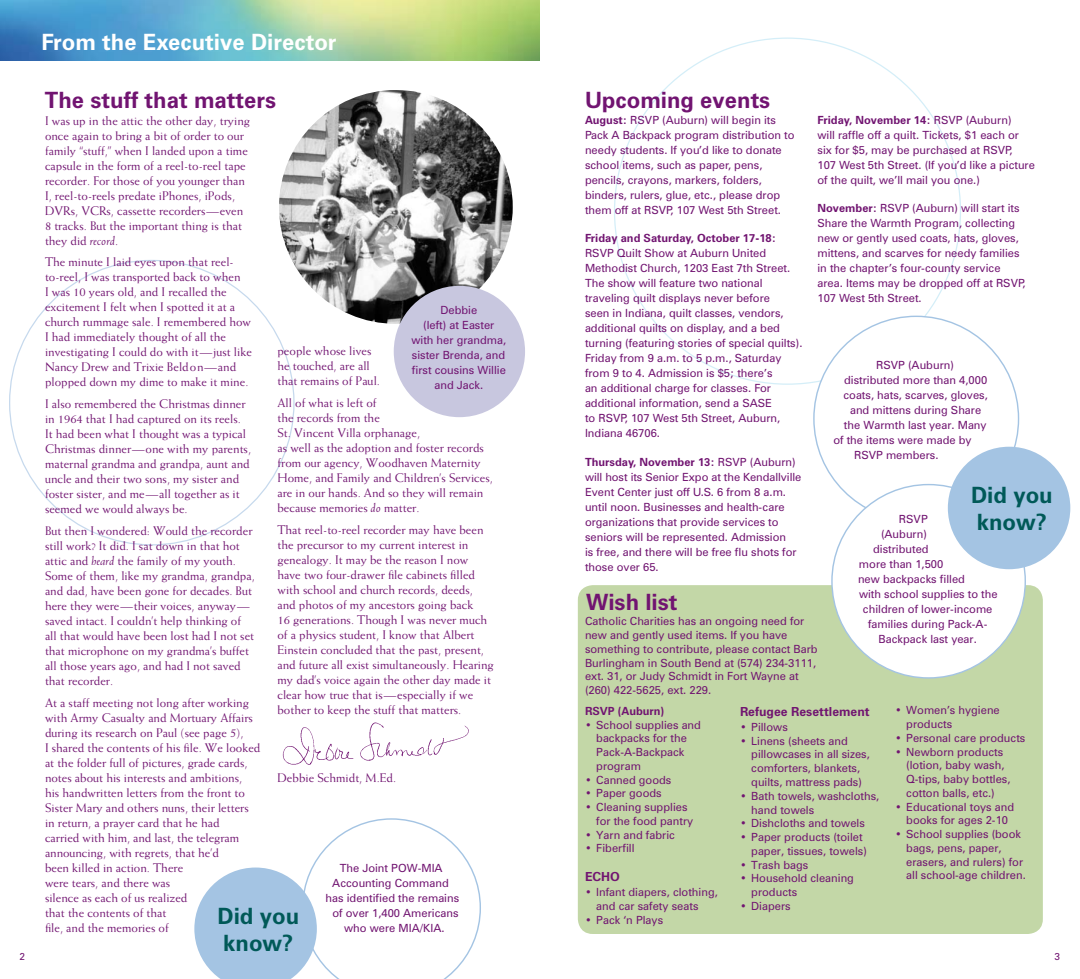
<style>
.page{position:relative;width:1080px;height:979px;background:#fff}
.page>*{position:absolute;margin:0;border:0;box-sizing:border-box;transform-origin:0 0}
.t1{font:700 22.5px "Zurich BT";color:#711471}
.t2{font:700 22.5px "Zurich BT";color:#fff}
.t3{font:700 22.5px/27.5px "Zurich BT";color:#005958}
.t4{font:12.5px/15px "Weiss";color:#711471}
.t5{font:700 12.5px "Zurich BT";color:#711471}
.t6{font:11.25px/15px "Zurich BT";color:#711471}
.t7{font:700 11.25px "Zurich BT";color:#711471}
.t8{font:10px "Zurich BT";color:#711471}
.s1{font-style:italic}
.s2{font-weight:700}
</style>
<div class="page">
<div style="left:578px;top:585px;width:465px;height:349px;background:#c3d7a7;border-radius:15px"></div>
<img style="left:0;top:0;width:540px;height:61px">
<img style="left:282px;top:722px;width:187px;height:43px">
<div style="left:832px;top:484px;width:193px;height:194px;background:#fff;border-radius:50%"></div>
<svg style="left:194px;top:818px;width:287px;height:161px"></svg>
<div style="left:948px;top:447px;width:122px;height:122px;background:#a4c4e3;border-radius:50%"></div>
<img style="left:279px;top:90px;width:234px;height:234px;border-radius:117px">
<div style="left:394px;top:286px;width:131px;height:131px;background:#c8c7df;border-radius:50%"></div>
<h1 class="t2" style="left:41px;top:28px;width:297px">From the Executive Director</h1>
<h1 class="t1" style="left:45px;top:86px;width:233px">The stuff that matters</h1>
<p class="t4" style="left:45px;top:113px;width:207px">I was up in the attic the other day, trying once again to bring a bit of order to our family “stuff,” when I landed upon a time capsule in the form of a reel-to-reel tape recorder. For those of you younger than I, reel-to-reels predate iPhones, iPods, DVRs, VCRs, cassette recorders—even 8 tracks. But the important thing is that they did <span class="s1">record</span>.</p>
<p class="t4" style="left:45px;top:254px;width:208px">The minute I laid eyes upon that reel&shy;to-reel, I was transported back to when<br>I was 10 years old, and I recalled the excitement I felt when I spotted it at a church rummage sale. I remembered how I had immediately thought of all the investigating I could do with it—just like Nancy Drew and Trixie Beldon—and plopped down my dime to make it mine.</p>
<p class="t4" style="left:45px;top:396px;width:208px">I also remembered the Christmas dinner in 1964 that I had captured on its reels.<br>It had been what I thought was a typical Christmas dinner—one with my parents, maternal grandma and grandpa, aunt and uncle and their two sons, my sister and foster sister, and me—all together as it seemed we would always be.</p>
<p class="t4" style="left:45px;top:523px;width:211px">But then I wondered: Would the recorder still work? It did. I sat down in that hot attic and <span class="s1">heard</span> the family of my youth.<br>Some of them, like my grandma, grandpa, and dad, have been gone for decades. But here they were—their voices, anyway— saved intact. I couldn’t help thinking of all that would have been lost had I not set that microphone on my grandma’s buffet all those years ago, and had I not saved that recorder.</p>
<p class="t4" style="left:45px;top:695px;width:217px">At a staff meeting not long after working with Army Casualty and Mortuary Affairs during its research on Paul (see page 5),<br>I shared the contents of his file. We looked at the folder full of pictures, grade cards, notes about his interests and ambitions,<br>his handwritten letters from the front to Sister Mary and others nuns, their letters in return, a prayer card that he had<br>carried with him, and last, the telegram announcing, with regrets, that he’d<br>been killed in action. There<br>were tears, and there was<br>silence as each of us realized<br>that the contents of that<br>file, and the memories of</p>
<h1 class="t1" style="left:585px;top:86px;width:187px">Upcoming events</h1>
<p class="t6" style="left:818px;top:112px;width:219px"><span class="s2">Friday, November 14:</span> RSVP (Auburn)<br>will raffle off a quilt. Tickets, $1 each or six for $5, may be purchased at RSVP,<br>107 West 5th Street. (If you’d like a picture of the quilt, we’ll mail you one.)</p>
<p class="t6" style="left:818px;top:201px;width:209px"><span class="s2">November:</span> RSVP (Auburn) will start its Share the Warmth Program, collecting new or gently used coats, hats, gloves, mittens, and scarves for needy families in the chapter’s four-county service area. Items may be dropped off at RSVP, 107 West 5th Street.</p>
<p class="t6" style="left:585px;top:112px;width:211px"><span class="s2">August:</span> RSVP (Auburn) will begin its Pack A Backpack program distribution to needy students. If you’d like to donate school items, such as paper, pens, pencils, crayons, markers, folders, binders, rulers, glue, etc., please drop them off at RSVP, 107 West 5th Street.</p>
<p class="t7" style="left:585px;top:231px;width:193px">Friday and Saturday, October 17-18:</p>
<p class="t6" style="left:585px;top:246px;width:219px">RSVP Quilt Show at Auburn United Methodist Church, 1203 East 7th Street.<br>The show will feature two national traveling quilt displays never before<br>seen in Indiana, quilt classes, vendors, additional quilts on display, and a bed turning (featuring stories of special quilts).<br>Friday from 9 a.m. to 5 p.m., Saturday from 9 to 4. Admission is $5; there’s<br>an additional charge for classes. For additional information, send a SASE<br>to RSVP, 107 West 5th Street, Auburn, Indiana 46706.</p>
<p class="t6" style="left:585px;top:454px;width:218px"><span class="s2">Thursday, November 13:</span> RSVP (Auburn) will host its Senior Expo at the Kendallville Event Center just off U.S. 6 from 8 a.m. until noon. Businesses and health-care organizations that provide services to seniors will be represented. Admission<br>is free, and there will be free flu shots for those over 65.</p>
<p class="t6" style="left:411px;top:303px;width:96px;text-align:center">Debbie<br>(left) at Easter with her grandma, sister Brenda, and first cousins Willie and Jack.</p>
<p class="t4" style="left:278px;top:343px;width:104px">people whose lives he touched, are all that remains of Paul.</p>
<p class="t4" style="left:278px;top:395px;width:217px">All of what is left of<br>the records from the<br>St. Vincent Villa orphanage,<br>as well as the adoption and foster records from our agency, Woodhaven Maternity<br>Home, and Family and Children’s Services, are in our hands. And so they will remain because memories <span class="s1">do</span> matter.</p>
<p class="t4" style="left:278px;top:522px;width:218px">That reel-to-reel recorder may have been the precursor to my current interest in genealogy. It may be the reason I now have two four-drawer file cabinets filled with school and church records, deeds, and photos of my ancestors going back<br>16 generations. Though I was never much of a physics student, I know that Albert Einstein concluded that the past, present, and future all exist simultaneously. Hearing my dad’s voice again the other day made it clear how true that is—especially if we bother to keep the stuff that matters.</p>
<p class="t6" style="left:876px;top:357px;width:79px">RSVP (Auburn)</p>
<p class="t6" style="left:844px;top:372px;width:145px">distributed more than 4,000</p>
<p class="t6" style="left:843px;top:387px;width:146px">coats, hats, scarves, gloves,</p>
<p class="t6" style="left:850px;top:402px;width:133px">and mittens during Share</p>
<p class="t6" style="left:844px;top:417px;width:144px">the Warmth last year. Many</p>
<p class="t6" style="left:833px;top:432px;width:140px">of the items were made by</p>
<p class="t6" style="left:854px;top:447px;width:86px">RSVP members.</p>
<h1 class="t3" style="left:971px;top:481px;width:83px">Did you know?</h1>
<p class="t6" style="left:899px;top:512px;width:30px">RSVP</p>
<p class="t6" style="left:881px;top:527px;width:47px">(Auburn)</p>
<p class="t6" style="left:873px;top:542px;width:57px">distributed</p>
<p class="t6" style="left:859px;top:557px;width:86px">more than 1,500</p>
<p class="t6" style="left:858px;top:572px;width:108px">new backpacks filled</p>
<p class="t6" style="left:859px;top:587px;width:140px">with school supplies to the</p>
<p class="t6" style="left:863px;top:602px;width:131px">children of lower-income</p>
<p class="t6" style="left:868px;top:617px;width:121px">families during Pack-A-</p>
<p class="t6" style="left:879px;top:632px;width:100px">Backpack last year.</p>
<h1 class="t1" style="left:586px;top:588px;width:93px">Wish list</h1>
<p class="t6" style="left:585px;top:614px;width:234px;line-height:13.8px">Catholic Charities has an ongoing need for new and gently used items. If you have something to contribute, please contact Barb Burlingham in South Bend at (574) 234-3111, ext. 31, or Judy Schmidt in Fort Wayne at (260) 422-5625, ext. 229.</p>
<p class="t6" style="left:906px;top:703px;width:95px;line-height:13.8px;text-indent:-11px">• Women’s hygiene products</p>
<p class="t6" style="left:895px;top:730px;width:132px">• Personal care products</p>
<p class="t6" style="left:906px;top:745px;width:106px;line-height:13.8px;text-indent:-11px">• Newborn products (lotion, baby wash,<br>Q-tips, baby bottles, cotton balls, etc.)</p>
<p class="t6" style="left:895px;top:800px;width:121px;line-height:13.8px;text-align:center">• Educational toys and books for ages 2-10</p>
<p class="t6" style="left:906px;top:827px;width:121px;line-height:13.8px;text-indent:-11px">• School supplies (book bags, pens, paper, erasers, and rulers) for all school-age children.</p>
<p class="t7" style="left:585px;top:704px;width:81px">RSVP (Auburn)</p>
<p class="t6" style="left:596px;top:717px;width:106px;line-height:13.8px;text-indent:-11px">• School supplies and backpacks for the<br>Pack-A-Backpack program</p>
<p class="t6" style="left:585px;top:772px;width:88px">• Canned goods</p>
<p class="t6" style="left:585px;top:786px;width:78px">• Paper goods</p>
<p class="t6" style="left:596px;top:800px;width:99px;line-height:13.8px;text-indent:-11px">• Cleaning supplies for the food pantry</p>
<p class="t6" style="left:585px;top:827px;width:91px">• Yarn and fabric</p>
<p class="t6" style="left:585px;top:841px;width:51px">• Fiberfill</p>
<p class="t5" style="left:585px;top:869px;width:36px">ECHO</p>
<p class="t6" style="left:596px;top:885px;width:123px;line-height:13.8px;text-indent:-11px">• Infant diapers, clothing, and car safety seats</p>
<p class="t6" style="left:585px;top:912px;width:80px">• Pack ‘n Plays</p>
<p class="t5" style="left:740px;top:704px;width:131px">Refugee Resettlement</p>
<p class="t6" style="left:740px;top:719px;width:49px">• Pillows</p>
<p class="t6" style="left:751px;top:734px;width:120px;line-height:13.8px;text-indent:-11px">• Linens (sheets and pillowcases in all sizes, comforters, blankets, quilts, mattress pads)</p>
<p class="t6" style="left:751px;top:789px;width:130px;line-height:13.8px;text-indent:-11px">• Bath towels, washcloths, hand towels</p>
<p class="t6" style="left:740px;top:815px;width:126px">• Dishcloths and towels</p>
<p class="t6" style="left:751px;top:830px;width:117px;line-height:13.8px;text-indent:-11px">• Paper products (toilet paper, tissues, towels)</p>
<p class="t6" style="left:740px;top:857px;width:70px">• Trash bags</p>
<p class="t6" style="left:751px;top:871px;width:104px;line-height:13.8px;text-indent:-11px">• Household cleaning products</p>
<p class="t6" style="left:740px;top:898px;width:52px">• Diapers</p>
<p class="t4" style="left:278px;top:770px;width:120px">Debbie Schmidt, M.Ed.</p>
<p class="t6" style="left:326px;top:860px;width:135px;text-align:center">The Joint POW-MIA<br>Accounting Command has identified the remains of over 1,400 Americans who were MIA/KIA.</p>
<h1 class="t3" style="left:218px;top:902px;width:83px">Did you know?</h1>
<p class="t8" style="left:19px;top:950px;width:7px">2</p>
<p class="t8" style="left:1054px;top:950px;width:7px">3</p>
</div>
